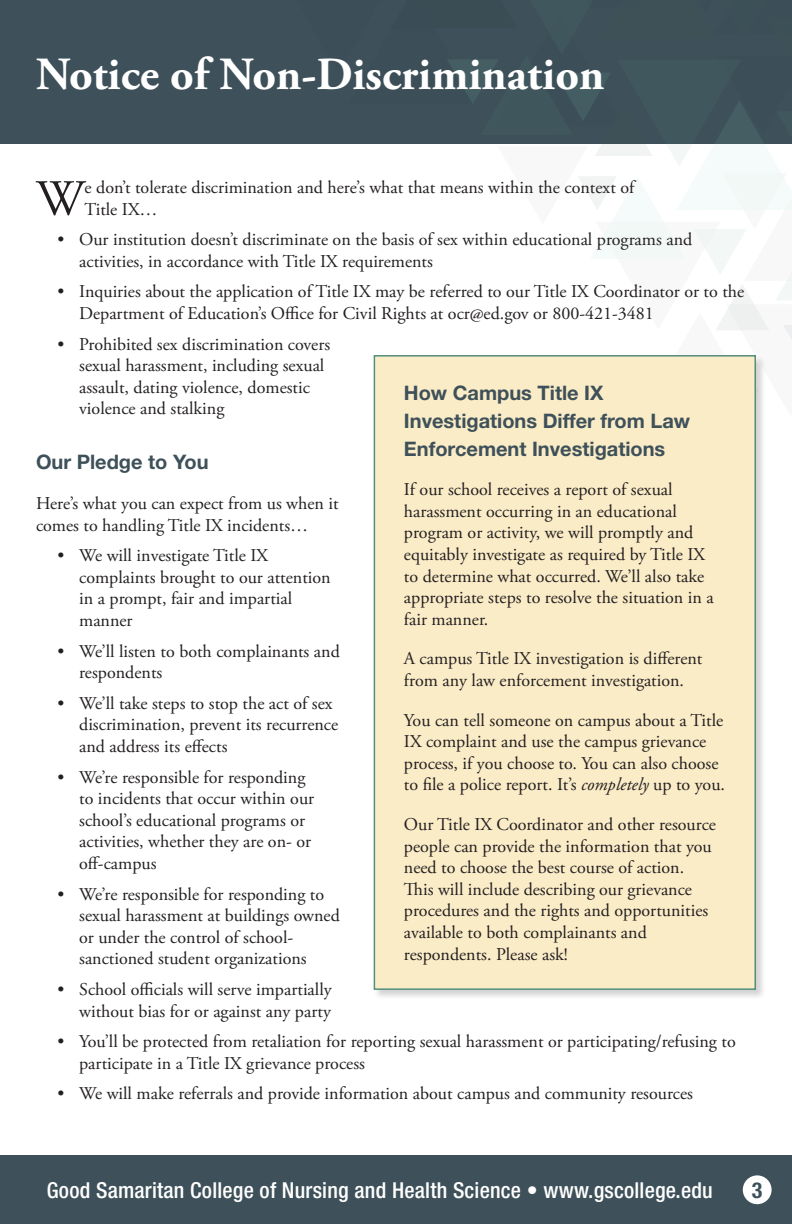
<style>
.page{position:relative;width:792px;height:1224px;background:#fff}
.page>*{position:absolute;margin:0;border:0;box-sizing:border-box;transform-origin:0 0}
.Drop_cap_para{font:50.6px "Adobe Garamond Pro";color:#231f20}
.t1{font:700 46px "Adobe Garamond Pro";color:#fff}
.t2{font:condensed 24px "Helvetica Neue LT Std";color:#fff}
.t3{font:700 24px "Adobe Garamond Pro";color:#fff}
.t4{font:500 condensed 22px "Helvetica Neue LT Std";letter-spacing:.01em;color:#fff}
.t5{font:700 condensed 22px "Helvetica Neue LT Std";color:#3e5059}
.Subhead{font:700 20px/28px "Helvetica Neue LT Std";color:#3e5059}
.Main_Body{font:18px/21.6px "Adobe Garamond Pro";color:#231f20}
.Drop_cap_para-2{font:18px/21.6px "Adobe Garamond Pro";color:#231f20}
.s1{font-style:italic}
</style>
<div class="page">
<div style="left:0;top:1156px;width:792px;height:68px;background:#3e5059"></div>
<div style="left:0;top:0;width:792px;height:144px;background:#3e5059"></div>
<svg style="left:448px;top:60px;width:344px;height:280px"></svg>
<div style="left:743px;top:1175px;width:29px;height:29px;background:#fff;border-radius:50%"></div>
<div style="left:373px;top:355px;width:393px;height:645px;background:#231f20;opacity:.2"></div>
<div style="left:374px;top:356px;width:381px;height:633px;background:#faecc7"></div>
<div style="left:374px;top:355px;width:382px;height:635px;border:2px solid #528f7d"></div>
<p class="t1" style="left:36px;top:47px;width:570px">Notice of Non-Discrimination</p>
<p class="Drop_cap_para" style="left:36px;top:168px;width:50px">W</p>
<p class="Drop_cap_para-2" style="left:85px;top:177px;width:551px">e don’t tolerate discrimination and here’s what that means within the context of<br>Title IX…</p>
<p class="Main_Body" style="left:79px;top:229px;width:615px;text-indent:-22px">• Our institution doesn’t discriminate on the basis of sex within educational programs and activities, in accordance with Title IX requirements</p>
<p class="Main_Body" style="left:79px;top:282px;width:667px;text-indent:-22px">• Inquiries about the application of Title IX may be referred to our Title IX Coordinator or to the<br>Department of Education’s Office for Civil Rights at ocr@ed.gov or 800-421-3481</p>
<p class="Main_Body" style="left:79px;top:334px;width:253px;text-indent:-22px">• Prohibited sex discrimination covers sexual harassment, including sexual assault, dating violence, domestic violence and stalking</p>
<p class="Subhead" style="left:36px;top:448px;width:174px">Our Pledge to You</p>
<p class="Main_Body" style="left:36px;top:493px;width:304px">Here’s what you can expect from us when it comes to handling Title IX incidents…</p>
<p class="Main_Body" style="left:79px;top:545px;width:253px;text-indent:-22px">• We will investigate Title IX complaints brought to our attention in a prompt, fair and impartial manner</p>
<p class="Main_Body" style="left:79px;top:641px;width:262px;text-indent:-22px">• We’ll listen to both complainants and respondents</p>
<p class="Main_Body" style="left:79px;top:693px;width:261px;text-indent:-22px">• We’ll take steps to stop the act of sex discrimination, prevent its recurrence and address its effects</p>
<p class="Main_Body" style="left:79px;top:767px;width:237px;text-indent:-22px">• We’re responsible for responding to incidents that occur within our school’s educational programs or activities, whether they are on- or off-campus</p>
<p class="Main_Body" style="left:79px;top:884px;width:262px;text-indent:-22px">• We’re responsible for responding to sexual harassment at buildings owned or under the control of school&shy;sanctioned student organizations</p>
<p class="Main_Body" style="left:58px;top:979px;width:276px;text-align:right">• School officials will serve impartially without bias for or against any party</p>
<p class="Main_Body" style="left:79px;top:1031px;width:658px;text-indent:-22px">• You’ll be protected from retaliation for reporting sexual harassment or participating/refusing to participate in a Title IX grievance process</p>
<p class="Main_Body" style="left:58px;top:1084px;width:637px">• We will make referrals and provide information about campus and community resources</p>
<p class="Subhead" style="left:404px;top:378px;width:288px">How Campus Title IX<br>Investigations Differ from Law<br>Enforcement Investigations</p>
<p class="Main_Body" style="left:404px;top:479px;width:311px">If our school receives a report of sexual harassment occurring in an educational program or activity, we will promptly and equitably investigate as required by Title IX to determine what occurred. We’ll also take appropriate steps to resolve the situation in a fair manner.</p>
<p class="Main_Body" style="left:404px;top:649px;width:300px">A campus Title IX investigation is different from any law enforcement investigation.</p>
<p class="Main_Body" style="left:404px;top:710px;width:323px">You can tell someone on campus about a Title IX complaint and use the campus grievance process, if you choose to. You can also choose to file a police report. It’s <span class="s1">completely</span> up to you.</p>
<p class="Main_Body" style="left:404px;top:814px;width:314px">Our Title IX Coordinator and other resource people can provide the information that you need to choose the best course of action.<br>This will include describing our grievance procedures and the rights and opportunities available to both complainants and respondents. Please ask!</p>
<p class="t4" style="left:47px;top:1177px;width:667px">Good Samaritan College of Nursing and Health Science • www.gscollege.edu</p>
<p class="t5" style="left:752px;top:1177px;width:12px">3</p>
<h3 class="t3" style="left:18px;top:1182px;width:78px">Title IX</h3>
<h3 class="t2" style="left:554px;top:1181px;width:168px">Fictional University</h3>
</div>
